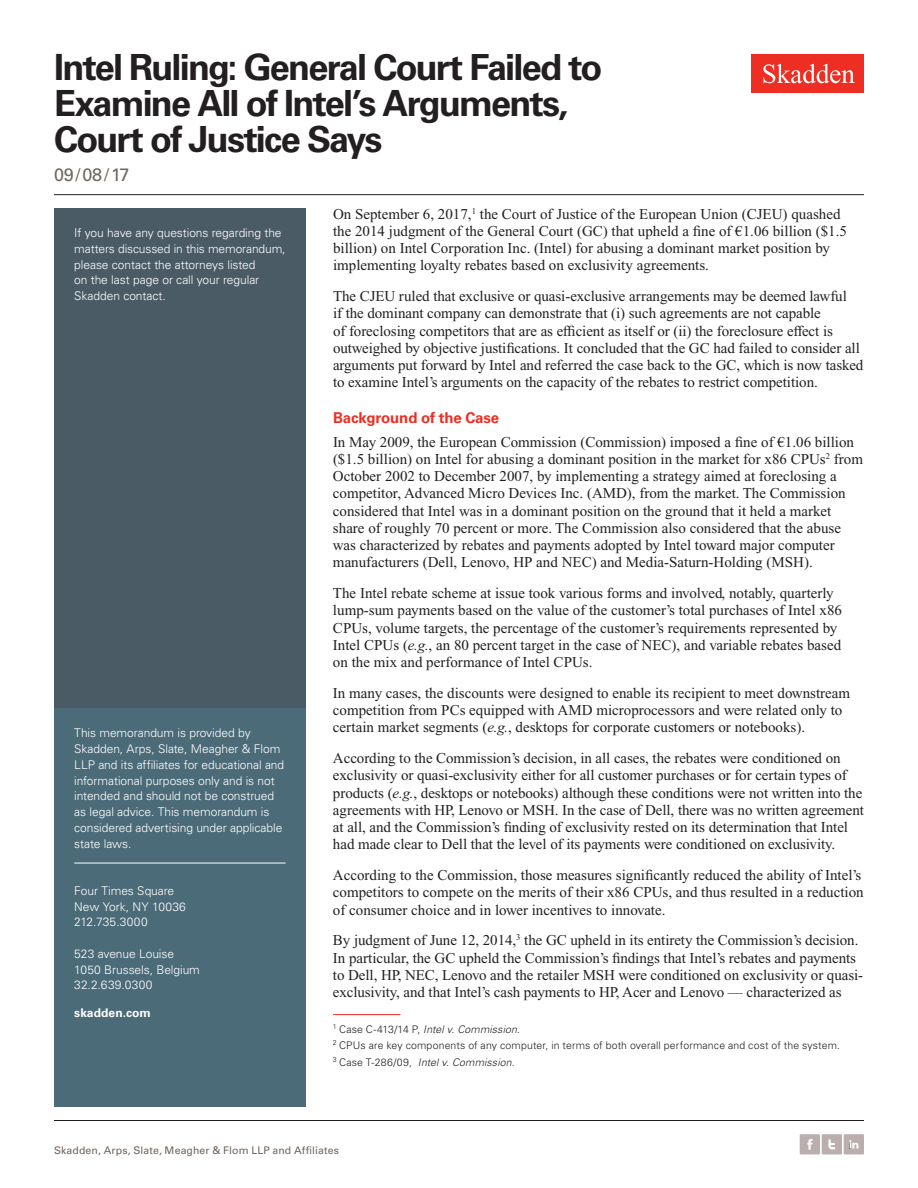
<style>
.page{position:relative;width:918px;height:1188px;background:#fff}
.page>*{position:absolute;margin:0;border:0;box-sizing:border-box;transform-origin:0 0}
.t1{font:700 36px/36px "Univers LT Std";letter-spacing:-.05em;color:#231f20}
.t2{font:18px "Univers LT Std";color:#6f645a}
.Main_Body{font:15px/17.2px "Times New Roman PS Std";color:#231f20}
.First_Level_Heading{font:700 15px "Univers LT Std";letter-spacing:-.005em;color:#ee2e22}
.Sidebar_body_rule_be{font:300 12px/15.8px "Univers LT Std";letter-spacing:-.005em;color:#fff}
.t3{font:700 12px "Univers LT Std";letter-spacing:.01em;color:#fff}
.Footnote{font:300 10.5px "Univers LT Std";letter-spacing:.015em;color:#231f20}
.Footnote-2{font:italic 300 10.5px "Univers LT Std";letter-spacing:.01em;color:#231f20}
.Folio{font:10.5px "Univers LT Std";letter-spacing:.01em;color:#6f645a}
.s1{font-style:italic}
.s2{font-style:normal}
</style>
<div class="page">
<div style="left:752px;top:54px;width:112px;height:39px;background:#ee2e22"></div>
<svg style="left:763px;top:64px;width:92px;height:19px"></svg>
<div style="left:844px;top:1134px;width:20px;height:20px;background:#baaeae"></div>
<svg style="left:849px;top:1140px;width:9px;height:9px"></svg>
<div style="left:800px;top:1134px;width:20px;height:20px;background:#baaeae"></div>
<svg style="left:807px;top:1139px;width:5px;height:11px"></svg>
<div style="left:822px;top:1134px;width:20px;height:20px;background:#baaeae"></div>
<svg style="left:828px;top:1139px;width:7px;height:10px"></svg>
<div style="left:54px;top:208px;width:252px;height:506px;background:#4b5b66"></div>
<div style="left:54px;top:708px;width:252px;height:399px;background:#4c6b79"></div>
<hr style="left:74px;top:863px;width:212px;height:1px;background:#fff">
<hr style="left:333px;top:1014px;width:67px;height:1px;background:#ee2e22">
<hr style="left:54px;top:1120px;width:810px;height:1px;background:#231f20">
<hr style="left:54px;top:194px;width:810px;height:1px;background:#231f20">
<h1 class="t1" style="left:54px;top:50px;width:550px">Intel Ruling: General Court Failed to<br>Examine All of Intel’s Arguments,<br>Court of Justice Says</h1>
<p class="t2" style="left:54px;top:164px;width:77px">09/08/17</p>
<p class="Main_Body" style="left:333px;top:205px;width:516px">On September 6, 2017,<sup>1</sup> the Court of Justice of the European Union (CJEU) quashed the 2014 judgment of the General Court (GC) that upheld a fine of €1.06 billion ($1.5 billion) on Intel Corporation Inc. (Intel) for abusing a dominant market position by implementing loyalty rebates based on exclusivity agreements.</p>
<p class="Main_Body" style="left:333px;top:288px;width:532px">The CJEU ruled that exclusive or quasi-exclusive arrangements may be deemed lawful<br>if the dominant company can demonstrate that (i) such agreements are not capable<br>of foreclosing competitors that are as efficient as itself or (ii) the foreclosure effect is outweighed by objective justifications. It concluded that the GC had failed to consider all arguments put forward by Intel and referred the case back to the GC, which is now tasked to examine Intel’s arguments on the capacity of the rebates to restrict competition.</p>
<p class="First_Level_Heading" style="left:333px;top:409px;width:168px">Background of the Case</p>
<p class="Main_Body" style="left:333px;top:433px;width:532px">In May 2009, the European Commission (Commission) imposed a fine of €1.06 billion ($1.5 billion) on Intel for abusing a dominant position in the market for x86 CPUs<sup>2</sup> from October 2002 to December 2007, by implementing a strategy aimed at foreclosing a competitor, Advanced Micro Devices Inc. (AMD), from the market. The Commission considered that Intel was in a dominant position on the ground that it held a market share of roughly 70 percent or more. The Commission also considered that the abuse was characterized by rebates and payments adopted by Intel toward major computer manufacturers (Dell, Lenovo, HP and NEC) and Media-Saturn-Holding (MSH).</p>
<p class="Main_Body" style="left:333px;top:585px;width:511px">The Intel rebate scheme at issue took various forms and involved, notably, quarterly lump-sum payments based on the value of the customer’s total purchases of Intel x86<br>CPUs, volume targets, the percentage of the customer’s requirements represented by Intel CPUs (<span class="s1">e.g.</span>, an 80 percent target in the case of NEC), and variable rebates based on the mix and performance of Intel CPUs.</p>
<p class="Main_Body" style="left:333px;top:684px;width:519px">In many cases, the discounts were designed to enable its recipient to meet downstream competition from PCs equipped with AMD microprocessors and were related only to certain market segments (<span class="s1">e.g.</span>, desktops for corporate customers or notebooks).</p>
<p class="Main_Body" style="left:333px;top:750px;width:532px">According to the Commission’s decision, in all cases, the rebates were conditioned on exclusivity or quasi-exclusivity either for all customer purchases or for certain types of products (<span class="s1">e.g.</span>, desktops or notebooks) although these conditions were not written into the agreements with HP, Lenovo or MSH. In the case of Dell, there was no written agreement at all, and the Commission’s finding of exclusivity rested on its determination that Intel had made clear to Dell that the level of its payments were conditioned on exclusivity.</p>
<p class="Main_Body" style="left:333px;top:867px;width:532px">According to the Commission, those measures significantly reduced the ability of Intel’s competitors to compete on the merits of their x86 CPUs, and thus resulted in a reduction of consumer choice and in lower incentives to innovate.</p>
<p class="Main_Body" style="left:333px;top:932px;width:532px">By judgment of June 12, 2014,<sup>3</sup> the GC upheld in its entirety the Commission’s decision.<br>In particular, the GC upheld the Commission’s findings that Intel’s rebates and payments to Dell, HP, NEC, Lenovo and the retailer MSH were conditioned on exclusivity or quasi&shy;exclusivity, and that Intel’s cash payments to HP, Acer and Lenovo — characterized as</p>
<p class="Footnote-2" style="left:333px;top:1023px;width:189px"><sup>1</sup> <span class="s2">Case C-413/14 P,</span> Intel v. Commission<span class="s2">.</span></p>
<p class="Footnote" style="left:333px;top:1039px;width:509px"><sup>2</sup> CPUs are key components of any computer, in terms of both overall performance and cost of the system.</p>
<p class="Footnote-2" style="left:333px;top:1056px;width:183px"><sup>3</sup> <span class="s2">Case T-286/09,</span> Intel v. Commission<span class="s2">.</span></p>
<p class="Sidebar_body_rule_be" style="left:74px;top:225px;width:213px">If you have any questions regarding the matters discussed in this memorandum, please contact the attorneys listed<br>on the last page or call your regular Skadden contact.</p>
<p class="Sidebar_body_rule_be" style="left:74px;top:725px;width:212px">This memorandum is provided by Skadden, Arps, Slate, Meagher &amp; Flom LLP and its affiliates for educational and informational purposes only and is not intended and should not be construed as legal advice. This memorandum is considered advertising under applicable state laws.</p>
<p class="Sidebar_body_rule_be" style="left:74px;top:883px;width:113px">Four Times Square<br>New York, NY 10036<br>212.735.3000</p>
<p class="Sidebar_body_rule_be" style="left:74px;top:946px;width:127px">523 avenue Louise<br>1050 Brussels, Belgium<br>32.2.639.0300</p>
<p class="t3" style="left:74px;top:1006px;width:78px">skadden.com</p>
<p class="Folio" style="left:54px;top:1144px;width:287px">Skadden, Arps, Slate, Meagher &amp; Flom LLP and Affiliates</p>
</div>
